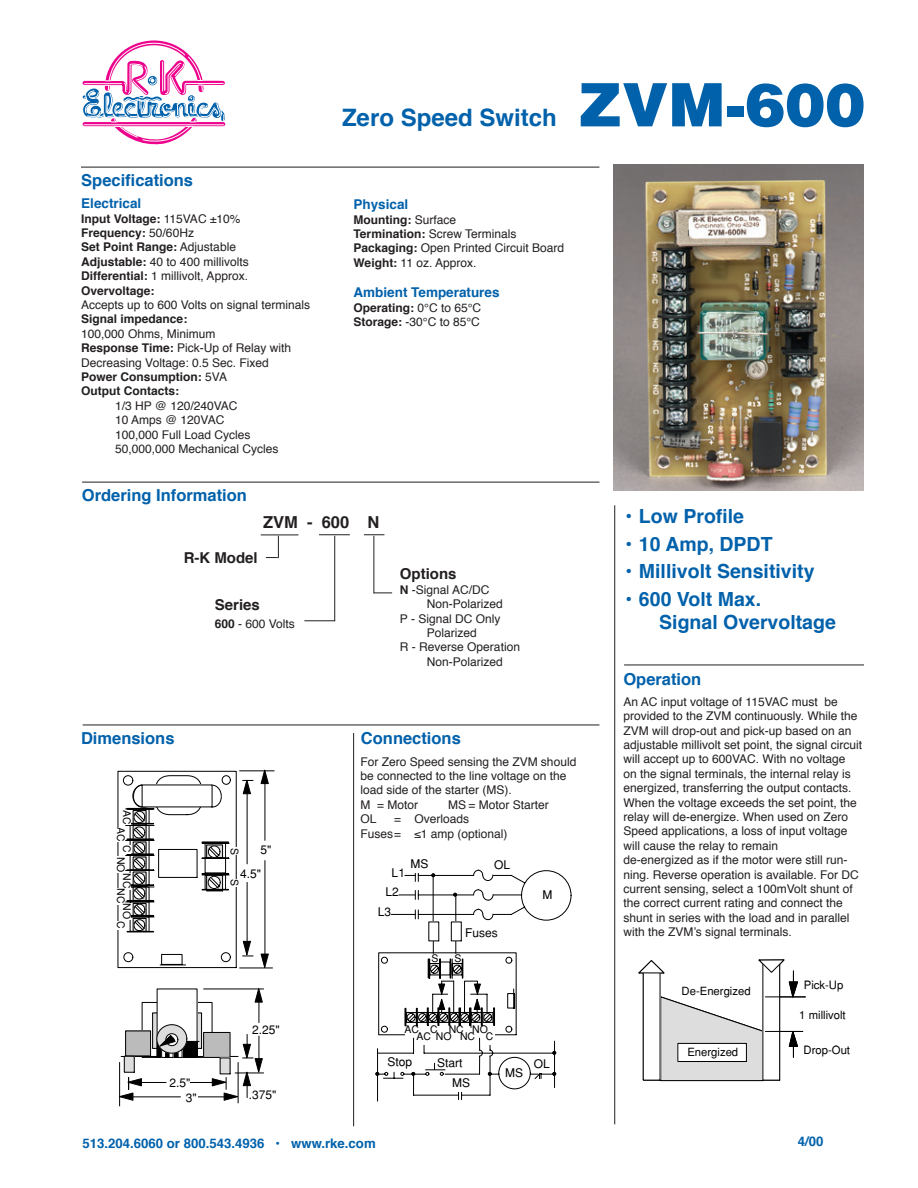
<style>
.page{position:relative;width:918px;height:1188px;background:#fff}
.page>*{position:absolute;margin:0;border:0;box-sizing:border-box;transform-origin:0 0}
.t1{font:900 60px "Helvetica";color:#0161aa}
.t2{font:700 24px "Helvetica";color:#0161ab}
.t3{font:700 19.5px/23.4px "Helvetica";color:#0161ab}
.t4{font:700 16.5px "Helvetica";color:#0161ab}
.t5{font:700 16.5px "Helvetica";color:#231f20}
.t6{font:700 15px "Helvetica";color:#231f20}
.t7{font:700 13.5px "Helvetica";color:#0161ab}
.t8{font:700 13.2px "Helvetica";color:#0161ab}
.t9{font:12px/14.4px "Helvetica";color:#231f20}
.t10{font:700 12px/14.4px "Helvetica";color:#231f20}
.t11{font:12px/23.4px "Helvetica";color:#000}
.t12{font:11.25px "Helvetica";color:#000}
.t13{font:10.5px "Helvetica";color:#000}
.s1{font-weight:400}
.s2{font-weight:700}
</style>
<div class="page">
<svg style="left:82px;top:41px;width:143px;height:102px"></svg>
<hr style="left:82px;top:482px;width:517px;height:1px;background:#231f20">
<hr style="left:81px;top:167px;width:518px;height:1px;background:#231f20">
<hr style="left:353px;top:733px;width:1px;height:393px;background:#231f20">
<hr style="left:83px;top:725px;width:516px;height:1px;background:#231f20">
<hr style="left:334px;top:536px;width:1px;height:85px;background:#231f20">
<hr style="left:319px;top:534px;width:31px;height:1px;background:#231f20">
<hr style="left:261px;top:535px;width:37px;height:1px;background:#231f20">
<svg style="left:364px;top:534px;width:20px;height:1px"></svg>
<hr style="left:373px;top:536px;width:1px;height:57px;background:#231f20">
<svg style="left:266px;top:536px;width:13px;height:22px"></svg>
<hr style="left:304px;top:620px;width:31px;height:1px;background:#231f20">
<svg style="left:374px;top:593px;width:18px;height:1px"></svg>
<svg style="left:376px;top:870px;width:196px;height:232px"></svg>
<svg style="left:117px;top:770px;width:158px;height:330px"></svg>
<hr style="left:133px;top:1097px;width:47px;height:1px;background:#000">
<div style="left:169px;top:1078px;width:21px;height:13px;background:#fff"></div>
<div style="left:186px;top:1093px;width:12px;height:14px;background:#fff"></div>
<hr style="left:624px;top:665px;width:240px;height:1px;background:#231f20">
<img style="left:613px;top:165px;width:251px;height:325px">
<hr style="left:765px;top:1031px;width:38px;height:1px;background:#000">
<hr style="left:765px;top:997px;width:40px;height:1px;background:#000">
<svg style="left:638px;top:959px;width:160px;height:122px"></svg>
<hr style="left:614px;top:505px;width:1px;height:619px;background:#231f20">
<h3 class="t4" style="left:81px;top:168px;width:113px">Specifications</h3>
<p class="t7" style="left:81px;top:194px;width:62px">Electrical</p>
<p class="t10" style="left:81px;top:212px;width:169px">Input Voltage: <span class="s1">115VAC ±10%<br></span>Frequency: <span class="s1">50/60Hz<br></span>Set Point Range: <span class="s1">Adjustable<br></span>Adjustable: <span class="s1">40 to 400 millivolts<br></span>Differential: <span class="s1">1 millivolt, Approx.<br></span>Overvoltage:</p>
<p class="t9" style="left:81px;top:298px;width:230px">Accepts up to 600 Volts on signal terminals</p>
<p class="t10" style="left:81px;top:313px;width:108px">Signal impedance:</p>
<p class="t9" style="left:81px;top:327px;width:211px">100,000 Ohms, Minimum<br><span class="s2">Response Time:</span> Pick-Up of Relay with<br>Decreasing Voltage: 0.5 Sec. Fixed<br><span class="s2">Power Consumption:</span> 5VA<br><span class="s2">Output Contacts:</span></p>
<p class="t9" style="left:115px;top:399px;width:165px">1/3 HP @ 120/240VAC<br>10 Amps @ 120VAC<br>100,000 Full Load Cycles<br>50,000,000 Mechanical Cycles</p>
<h3 class="t4" style="left:82px;top:484px;width:167px">Ordering Information</h3>
<h2 class="t2" style="left:342px;top:101px;width:216px">Zero Speed Switch</h2>
<h1 class="t1" style="left:579px;top:66px;width:288px">ZVM-600</h1>
<p class="t7" style="left:354px;top:195px;width:56px">Physical</p>
<p class="t9" style="left:354px;top:213px;width:212px"><span class="s2">Mounting:</span> Surface<br><span class="s2">Termination:</span> Screw Terminals<br><span class="s2">Packaging:</span> Open Printed Circuit Board<br><span class="s2">Weight:</span> 11 oz. Approx.</p>
<p class="t7" style="left:354px;top:283px;width:148px">Ambient Temperatures</p>
<p class="t9" style="left:354px;top:301px;width:129px"><span class="s2">Operating:</span> 0°C to 65°C<br><span class="s2">Storage:</span> -30°C to 85°C</p>
<h3 class="t5" style="left:263px;top:510px;width:118px">ZVM - 600 N</h3>
<p class="t6" style="left:184px;top:547px;width:76px">R-K Model</p>
<p class="t6" style="left:215px;top:595px;width:47px">Series</p>
<p class="t9" style="left:215px;top:618px;width:82px"><span class="s2">600</span> - 600 Volts</p>
<h3 class="t4" style="left:81px;top:727px;width:95px">Dimensions</h3>
<p class="t13" style="left:133px;top:810px;width:16px;rotate:90deg">AC</p>
<p class="t13" style="left:127px;top:827px;width:16px;rotate:90deg">AC</p>
<p class="t13" style="left:133px;top:845px;width:9px;rotate:90deg">C</p>
<p class="t13" style="left:127px;top:857px;width:17px;rotate:90deg">NO</p>
<p class="t13" style="left:133px;top:873px;width:17px;rotate:90deg">NC</p>
<p class="t13" style="left:127px;top:888px;width:17px;rotate:90deg">NC</p>
<p class="t13" style="left:133px;top:903px;width:17px;rotate:90deg">NO</p>
<p class="t13" style="left:127px;top:921px;width:9px;rotate:90deg">C</p>
<p class="t11" style="left:240px;top:838px;width:33px;text-indent:20px">5"<br>4.5"</p>
<p class="t13" style="left:241px;top:848px;width:9px;rotate:90deg">S</p>
<p class="t13" style="left:241px;top:879px;width:9px;rotate:90deg">S</p>
<p class="t11" style="left:186px;top:1074px;width:12px;line-height:15.8px;text-indent:-16px">2.5"<br>3"</p>
<p class="t11" style="left:252px;top:1018px;width:29px">2.25"</p>
<p class="t11" style="left:249px;top:1083px;width:29px">.375"</p>
<p class="t6" style="left:400px;top:564px;width:58px">Options</p>
<p class="t9" style="left:400px;top:583px;width:91px"><span class="s2">N</span> -Signal AC/DC</p>
<p class="t9" style="left:427px;top:597px;width:78px">Non-Polarized</p>
<p class="t9" style="left:400px;top:612px;width:102px">P - Signal DC Only</p>
<p class="t9" style="left:427px;top:626px;width:52px">Polarized</p>
<p class="t9" style="left:400px;top:641px;width:122px">R - Reverse Operation</p>
<p class="t9" style="left:427px;top:655px;width:78px">Non-Polarized</p>
<h3 class="t4" style="left:361px;top:727px;width:101px">Connections</h3>
<p class="t9" style="left:360px;top:755px;width:217px">For Zero Speed sensing the ZVM should be connected to the line voltage on the load side of the starter (MS).<br>M = Motor</p>
<p class="t9" style="left:448px;top:798px;width:102px">MS = Motor Starter</p>
<p class="t9" style="left:360px;top:812px;width:18px">OL</p>
<p class="t9" style="left:360px;top:812px;width:149px;text-align:center">= Overloads<br>Fuses = ≤1 amp (optional)</p>
<p class="t11" style="left:392px;top:861px;width:15px">L1</p>
<p class="t11" style="left:385px;top:880px;width:15px">L2</p>
<p class="t11" style="left:378px;top:900px;width:15px">L3</p>
<p class="t11" style="left:411px;top:852px;width:19px">MS</p>
<p class="t11" style="left:494px;top:853px;width:18px">OL</p>
<p class="t11" style="left:465px;top:921px;width:34px">Fuses</p>
<p class="t13" style="left:432px;top:952px;width:9px">S</p>
<p class="t13" style="left:454px;top:952px;width:9px">S</p>
<p class="t13" style="left:405px;top:1023px;width:85px">AC C NC NO</p>
<p class="t13" style="left:417px;top:1031px;width:78px">AC NO NC C</p>
<p class="t11" style="left:543px;top:883px;width:11px">M</p>
<p class="t11" style="left:388px;top:1050px;width:26px">Stop</p>
<p class="t11" style="left:534px;top:1052px;width:18px">OL</p>
<p class="t11" style="left:437px;top:1051px;width:27px">Start</p>
<p class="t11" style="left:505px;top:1061px;width:19px">MS</p>
<p class="t11" style="left:452px;top:1071px;width:19px">MS</p>
<h3 class="t3" style="left:626px;top:505px;width:120px">• Low Profile</h3>
<h3 class="t3" style="left:626px;top:533px;width:149px">• 10 Amp, DPDT</h3>
<h3 class="t3" style="left:626px;top:561px;width:191px">• Millivolt Sensitivity</h3>
<h3 class="t3" style="left:659px;top:589px;width:178px;text-indent:-34px">• 600 Volt Max.<br>Signal Overvoltage</h3>
<h3 class="t4" style="left:623px;top:668px;width:79px">Operation</h3>
<p class="t9" style="left:623px;top:695px;width:240px">An AC input voltage of 115VAC must be provided to the ZVM continuously. While the ZVM will drop-out and pick-up based on an adjustable millivolt set point, the signal circuit will accept up to 600VAC. With no voltage<br>on the signal terminals, the internal relay is energized, transferring the output contacts.<br>When the voltage exceeds the set point, the relay will de-energize. When used on Zero Speed applications, a loss of input voltage will cause the relay to remain<br>de-energized as if the motor were still run&shy;ning. Reverse operation is available. For DC current sensing, select a 100mVolt shunt of the correct current rating and connect the shunt in series with the load and in parallel with the ZVM’s signal terminals.</p>
<p class="t12" style="left:682px;top:984px;width:71px">De-Energized</p>
<p class="t12" style="left:687px;top:1045px;width:52px">Energized</p>
<p class="t12" style="left:804px;top:979px;width:41px">Pick-Up</p>
<p class="t12" style="left:799px;top:1008px;width:48px">1 millivolt</p>
<p class="t12" style="left:804px;top:1044px;width:48px">Drop-Out</p>
<p class="t8" style="left:82px;top:1135px;width:295px">513.204.6060 or 800.543.4936 • www.rke.com</p>
<p class="t8" style="left:798px;top:1133px;width:27px">4/00</p>
</div>
